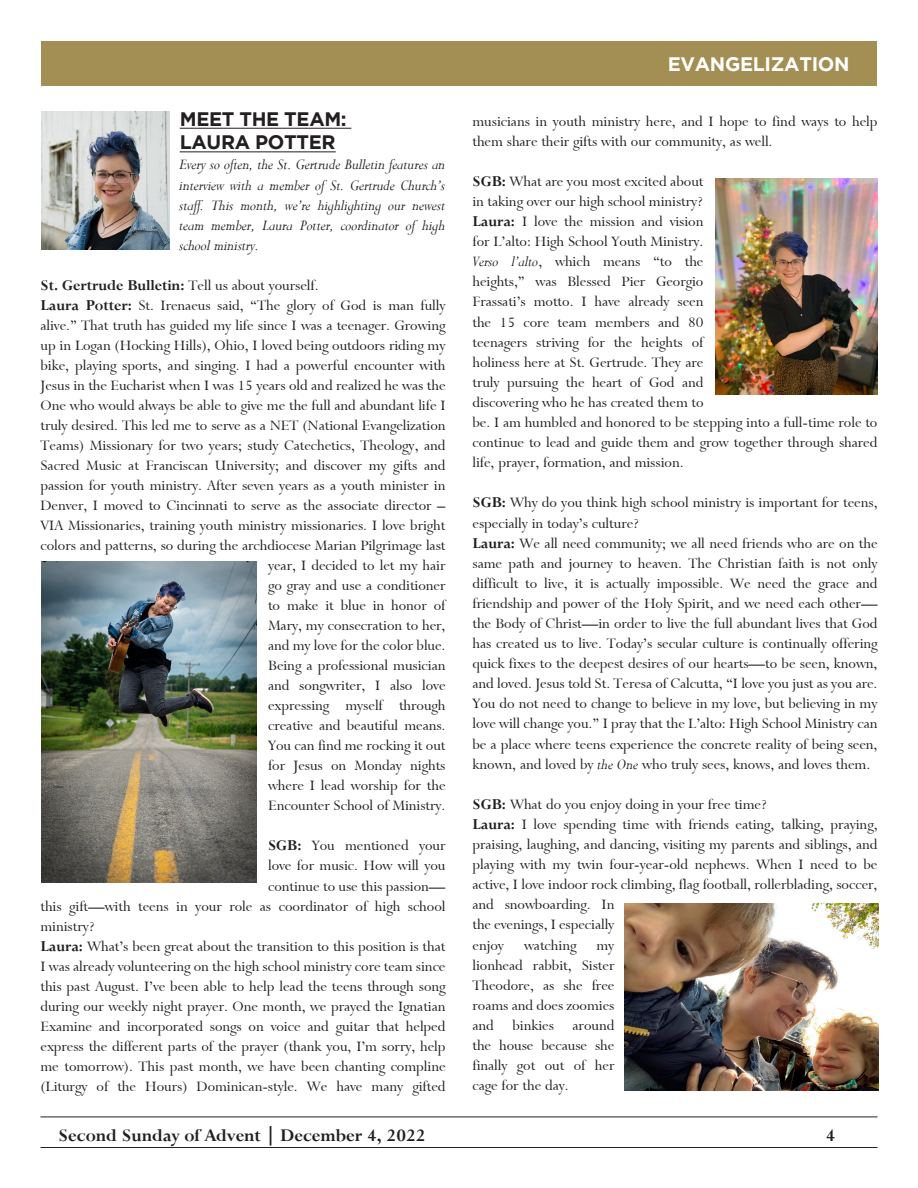
<style>
.page{position:relative;width:918px;height:1188px;background:#fff}
.page>*{position:absolute;margin:0;border:0;box-sizing:border-box;transform-origin:0 0}
.t1{font:19.5px "Bronte Bold SWFTE";color:#231f20}
.t2{font:700 19.5px/23.7px "Gotham";letter-spacing:-.015em;color:#231f20}
.t3{font:700 19.5px "Gotham";letter-spacing:-.015em;color:#fff}
.t4{font:16.5px/20.1px "Bronte Regular SWFTE";color:#231f20}
.t5{font:16.5px/20.1px "Bronte Italic SWFTE";color:#231f20;text-align:justify}
.t6{font:16.5px "Bronte Bold SWFTE";color:#231f20}
.s1{font-family:"Bronte Regular SWFTE"}
.s2{font-family:"Bronte Bold SWFTE"}
.s3{font-family:"Bronte Italic SWFTE"}
</style>
<div class="page">
<hr style="left:40px;top:1147px;width:838px;height:1px;background:#231f20">
<hr style="left:40px;top:1117px;width:838px;height:1px;background:#231f20">
<div style="left:41px;top:41px;width:836px;height:45px;background:#a38f54"></div>
<hr style="left:180px;top:128px;width:171px;height:1px;background:#231f20">
<hr style="left:180px;top:152px;width:156px;height:1px;background:#231f20">
<img style="left:41px;top:561px;width:215px;height:322px">
<img style="left:625px;top:903px;width:253px;height:188px">
<img style="left:715px;top:178px;width:163px;height:217px">
<img style="left:41px;top:112px;width:128px;height:138px">
<p class="t2" style="left:180px;top:107px;width:168px">MEET THE TEAM:<br>LAURA POTTER</p>
<p class="t5" style="left:180px;top:155px;width:267px">Every so often, the St. Gertrude Bulletin features an interview with a member of St. Gertrude Church’s staff. This month, we’re highlighting our newest team member, Laura Potter, coordinator of high school ministry.</p>
<p class="t6" style="left:40px;top:275px;width:280px">St. Gertrude Bulletin: <span class="s1">Tell us about yourself.</span></p>
<p class="t4" style="left:40px;top:295px;width:407px;text-align:right"><span class="s2">Laura Potter:</span> St. Irenaeus said, “The glory of God is man fully alive.” That truth has guided my life since I was a teenager. Growing up in Logan (Hocking Hills), Ohio, I loved being outdoors riding my bike, playing sports, and singing. I had a powerful encounter with Jesus in the Eucharist when I was 15 years old and realized he was the One who would always be able to give me the full and abundant life I truly desired. This led me to serve as a NET (National Evangelization Teams) Missionary for two years; study Catechetics, Theology, and Sacred Music at Franciscan University; and discover my gifts and passion for youth ministry. After seven years as a youth minister in Denver, I moved to Cincinnati to serve as the associate director – VIA Missionaries, training youth ministry missionaries. I love bright colors and patterns, so during the archdiocese Marian Pilgrimage last year, I decided to let my hair<br>go gray and use a conditioner<br>to make it blue in honor of<br>Mary, my consecration to her,<br>and my love for the color blue.<br>Being a professional musician<br>and songwriter, I also love<br>expressing myself through<br>creative and beautiful means.<br>You can find me rocking it out<br>for Jesus on Monday nights<br>where I lead worship for the<br>Encounter School of Ministry.</p>
<p class="t4" style="left:268px;top:836px;width:179px"><span class="s2">SGB:</span> You mentioned your</p>
<p class="t4" style="left:268px;top:856px;width:179px">love for music. How will you</p>
<p class="t4" style="left:268px;top:876px;width:179px">continue to use this passion—</p>
<p class="t4" style="left:40px;top:896px;width:406px">this gift—with teens in your role as coordinator of high school</p>
<p class="t4" style="left:40px;top:916px;width:56px">ministry?</p>
<p class="t4" style="left:40px;top:936px;width:407px;text-align:justify"><span class="s2">Laura:</span> What’s been great about the transition to this position is that I was already volunteering on the high school ministry core team since this past August. I’ve been able to help lead the teens through song during our weekly night prayer. One month, we prayed the Ignatian Examine and incorporated songs on voice and guitar that helped express the different parts of the prayer (thank you, I’m sorry, help me tomorrow). This past month, we have been chanting compline (Liturgy of the Hours) Dominican-style. We have many gifted</p>
<p class="t3" style="left:668px;top:52px;width:183px">EVANGELIZATION</p>
<p class="t4" style="left:472px;top:111px;width:407px">musicians in youth ministry here, and I hope to find ways to help them share their gifts with our community, as well.</p>
<p class="t4" style="left:472px;top:171px;width:232px"><span class="s2">SGB:</span> What are you most excited about in taking over our high school ministry?</p>
<p class="t4" style="left:472px;top:211px;width:406px"><span class="s2">Laura:</span> I love the mission and vision<br>for L’alto: High School Youth Ministry.<br><span class="s3">Verso l’alto</span>, which means “to the<br>heights,” was Blessed Pier Georgio<br>Frassati’s motto. I have already seen<br>the 15 core team members and 80<br>teenagers striving for the heights of<br>holiness here at St. Gertrude. They are<br>truly pursuing the heart of God and<br>discovering who he has created them to<br>be. I am humbled and honored to be stepping into a full-time role to continue to lead and guide them and grow together through shared life, prayer, formation, and mission.</p>
<p class="t4" style="left:472px;top:493px;width:407px"><span class="s2">SGB:</span> Why do you think high school ministry is important for teens, especially in today’s culture?</p>
<p class="t4" style="left:472px;top:533px;width:407px;text-align:justify"><span class="s2">Laura:</span> We all need community; we all need friends who are on the same path and journey to heaven. The Christian faith is not only difficult to live, it is actually impossible. We need the grace and friendship and power of the Holy Spirit, and we need each other— the Body of Christ—in order to live the full abundant lives that God has created us to live. Today’s secular culture is continually offering quick fixes to the deepest desires of our hearts—to be seen, known, and loved. Jesus told St. Teresa of Calcutta, “I love you just as you are.<br>You do not need to change to believe in my love, but believing in my love will change you.” I pray that the L’alto: High School Ministry can be a place where teens experience the concrete reality of being seen, known, and loved by <span class="s3">the One</span> who truly sees, knows, and loves them.</p>
<p class="t4" style="left:472px;top:794px;width:296px"><span class="s2">SGB:</span> What do you enjoy doing in your free time?</p>
<p class="t4" style="left:472px;top:814px;width:407px"><span class="s2">Laura:</span> I love spending time with friends eating, talking, praying, praising, laughing, and dancing, visiting my parents and siblings, and playing with my twin four-year-old nephews. When I need to be active, I love indoor rock climbing, flag football, rollerblading, soccer, and snowboarding. In<br>the evenings, I especially<br>enjoy watching my<br>lionhead rabbit, Sister<br>Theodore, as she free<br>roams and does zoomies<br>and binkies around<br>the house because she<br>finally got out of her<br>cage for the day.</p>
<p class="t1" style="left:58px;top:1123px;width:368px">Second Sunday of Advent | December 4, 2022</p>
<p class="t1" style="left:826px;top:1123px;width:11px">4</p>
</div>
